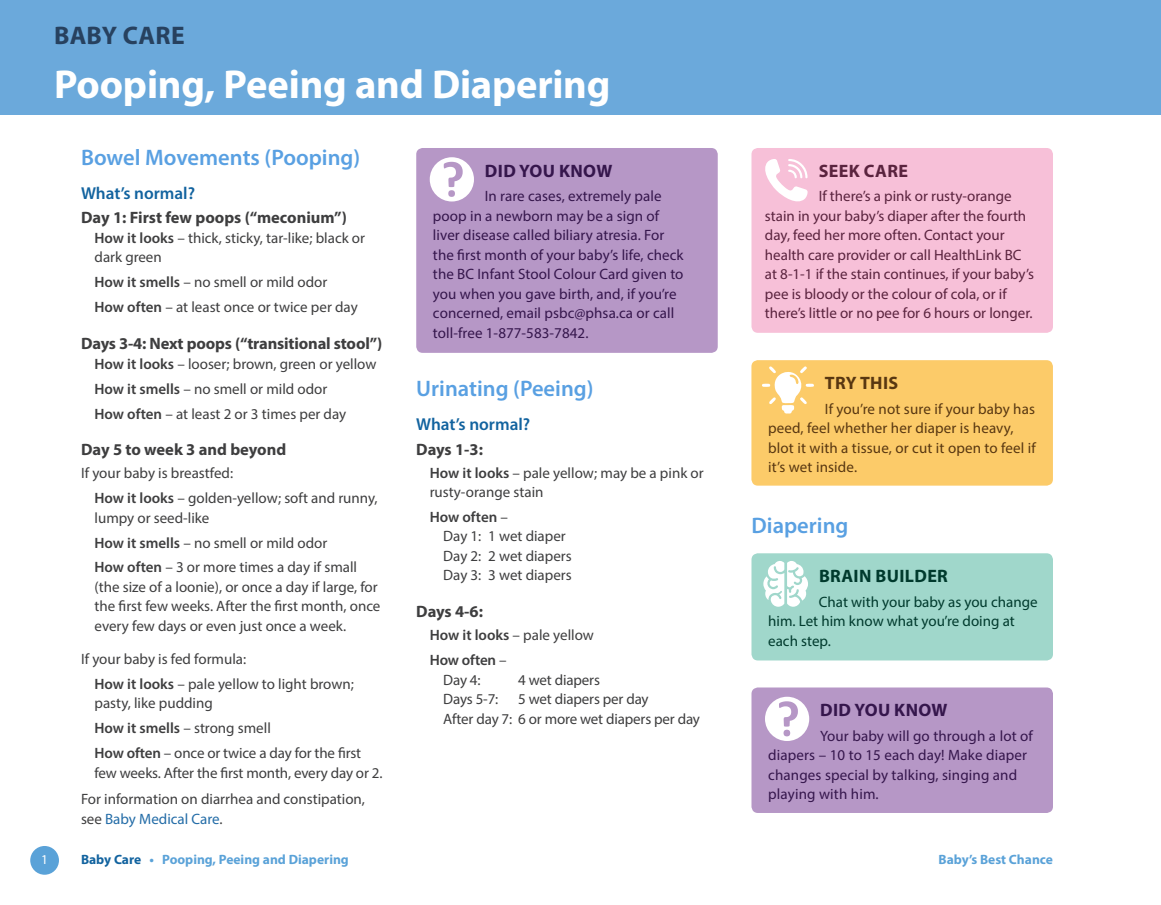
<style>
.page{position:relative;width:1161px;height:905px;background:#fff}
.page>*{position:absolute;margin:0;border:0;box-sizing:border-box;transform-origin:0 0}
.t1{font:700 40.5px "Myriad Pro";letter-spacing:-.005em;color:#fff}
.t2{font:700 25.5px "Myriad Pro";letter-spacing:.01em;color:#27415f}
.t3{font:600 22.5px "Myriad Pro";color:#59a0e2}
.t4{font:700 18px "Myriad Pro";letter-spacing:.02em;color:#35164c}
.t5{font:700 18px "Myriad Pro";letter-spacing:.02em;color:#003a2d}
.t6{font:700 18px "Myriad Pro";letter-spacing:.02em;color:#5a233e}
.t7{font:700 18px "Myriad Pro";letter-spacing:.02em;color:#583711}
.t8{font:600 17.25px "Myriad Pro";color:#12639f}
.t9{font:700 16.5px "Myriad Pro";letter-spacing:-.01em;color:#3e3e3f}
.t10{font:15px/24.9px "Myriad Pro";color:#3e3e3f}
.t11{font:15px/19.5px "Myriad Pro";letter-spacing:.005em;color:#35164c}
.t12{font:15px/19.5px "Myriad Pro";color:#5a233e}
.t13{font:15px/19.5px "Myriad Pro";letter-spacing:.01em;color:#583711}
.t14{font:15px/19.5px "Myriad Pro";color:#003a2d}
.t15{font:600 15px/24.9px "Myriad Pro";letter-spacing:-.01em;color:#3e3e3f}
.t16{font:15px "Myriad Pro";color:#236ca7}
.t17{font:700 13.5px "Myriad Pro";color:#5aa2d8}
.t18{font:13.5px "Myriad Pro";color:#fff}
.s1{font-weight:600}
.s2{color:#3e3e3f}
.s3{font-weight:400}
.s4{color:#12639f}
</style>
<div class="page">
<div style="left:0;top:0;width:1161px;height:114px;background:#6ba9db"></div>
<div style="left:30px;top:846px;width:29px;height:28px;background:#5aa2d8;border-radius:50%"></div>
<div style="left:751px;top:360px;width:302px;height:125px;background:#fccb69;border-radius:6px"></div>
<svg style="left:762px;top:366px;width:52px;height:47px"></svg>
<div style="left:752px;top:687px;width:301px;height:126px;background:#b697c6;border-radius:6px"></div>
<div style="left:765px;top:696px;width:44px;height:45px;background:#fff;border-radius:50%"></div>
<div style="left:784px;top:729px;width:6px;height:7px;background:#b697c6;border-radius:50%"></div>
<svg style="left:779px;top:701px;width:19px;height:25px"></svg>
<div style="left:752px;top:553px;width:301px;height:107px;background:#a0d7cb;border-radius:6px"></div>
<svg style="left:763px;top:561px;width:45px;height:45px"></svg>
<div style="left:752px;top:148px;width:301px;height:185px;background:#f7c0d8;border-radius:6px"></div>
<svg style="left:765px;top:159px;width:43px;height:42px"></svg>
<div style="left:416px;top:148px;width:302px;height:205px;background:#b697c6;border-radius:6px"></div>
<div style="left:430px;top:157px;width:44px;height:44px;background:#fff;border-radius:50%"></div>
<div style="left:448px;top:190px;width:7px;height:7px;background:#b697c6;border-radius:50%"></div>
<svg style="left:444px;top:162px;width:19px;height:25px"></svg>
<h2 class="t2" style="left:54px;top:19px;width:132px">BABY CARE</h2>
<h1 class="t1" style="left:54px;top:58px;width:558px">Pooping, Peeing and Diapering</h1>
<h3 class="t3" style="left:81px;top:143px;width:281px">Bowel Movements (Pooping)</h3>
<p class="t8" style="left:81px;top:182px;width:116px">What’s normal?</p>
<p class="t9" style="left:81px;top:207px;width:267px">Day 1: First few poops (“meconium”)</p>
<p class="t10" style="left:95px;top:228px;width:272px;line-height:19.5px"><span class="s1">How it looks</span> – thick, sticky, tar-like; black or dark green</p>
<p class="t10" style="left:95px;top:269px;width:265px"><span class="s1">How it smells</span> – no smell or mild odor<br><span class="s1">How often</span> – at least once or twice per day</p>
<p class="t9" style="left:81px;top:333px;width:303px">Days 3-4: Next poops (“transitional stool”)</p>
<p class="t10" style="left:95px;top:351px;width:283px"><span class="s1">How it looks</span> – looser; brown, green or yellow<br><span class="s1">How it smells</span> – no smell or mild odor<br><span class="s1">How often</span> – at least 2 or 3 times per day</p>
<p class="t9" style="left:81px;top:439px;width:207px">Day 5 to week 3 and beyond</p>
<p class="t10" style="left:95px;top:460px;width:285px;text-indent:-14px">If your baby is breastfed:<br><span class="s1">How it looks</span> – golden-yellow; soft and runny,</p>
<p class="t10" style="left:95px;top:505px;width:264px">lumpy or seed‑like<br><span class="s1">How it smells</span> – no smell or mild odor<br><span class="s1">How often</span> – 3 or more times a day if small</p>
<p class="t10" style="left:95px;top:577px;width:287px;line-height:19.5px">(the size of a loonie), or once a day if large, for the first few weeks. After the first month, once every few days or even just once a week.</p>
<p class="t10" style="left:95px;top:646px;width:261px;text-indent:-14px">If your baby is fed formula:<br><span class="s1">How it looks</span> – pale yellow to light brown;</p>
<p class="t10" style="left:95px;top:690px;width:268px">pasty, like pudding<br><span class="s1">How it smells</span> – strong smell<br><span class="s1">How often</span> – once or twice a day for the first</p>
<p class="t10" style="left:81px;top:759px;width:303px;line-height:26.2px;text-indent:14px">few weeks. After the first month, every day or 2.<br>For information on diarrhea and constipation,</p>
<p class="t16" style="left:81px;top:809px;width:143px"><span class="s2">see</span> Baby Medical Care<span class="s2">.</span></p>
<p class="t4" style="left:485px;top:159px;width:129px">DID YOU KNOW</p>
<p class="t11" style="left:433px;top:186px;width:252px;text-indent:52px">In rare cases, extremely pale poop in a newborn may be a sign of liver disease called biliary atresia. For the first month of your baby’s life, check the BC Infant Stool Colour Card given to you when you gave birth, and, if you’re concerned, email psbc@phsa.ca or call toll-free 1-877-583-7842.</p>
<p class="t6" style="left:819px;top:159px;width:91px">SEEK CARE</p>
<p class="t12" style="left:765px;top:186px;width:271px;text-indent:54px">If there’s a pink or rusty-orange stain in your baby’s diaper after the fourth day, feed her more often. Contact your health care provider or call HealthLink BC at 8-1-1 if the stain continues, if your baby’s pee is bloody or the colour of cola, or if there’s little or no pee for 6 hours or longer.</p>
<p class="t7" style="left:825px;top:371px;width:75px">TRY THIS</p>
<p class="t13" style="left:768px;top:398px;width:269px;text-indent:57px">If you’re not sure if your baby has peed, feel whether her diaper is heavy, blot it with a tissue, or cut it open to feel if it’s wet inside.</p>
<h3 class="t3" style="left:416px;top:374px;width:179px">Urinating (Peeing)</h3>
<p class="t8" style="left:416px;top:413px;width:116px">What’s normal?</p>
<p class="t9" style="left:416px;top:438px;width:68px">Days 1-3:</p>
<p class="t10" style="left:430px;top:462px;width:275px;line-height:19.5px"><span class="s1">How it looks</span> – pale yellow; may be a pink or rusty-orange stain</p>
<p class="t10" style="left:443px;top:507px;width:130px;line-height:19.5px;text-indent:-14px"><span class="s1">How often</span> –<br>Day 1: 1 wet diaper<br>Day 2: 2 wet diapers<br>Day 3: 3 wet diapers</p>
<p class="t9" style="left:416px;top:601px;width:68px">Days 4-6:</p>
<p class="t15" style="left:430px;top:622px;width:166px">How it looks <span class="s3">– pale yellow<br></span>How often <span class="s3">–</span></p>
<p class="t10" style="left:443px;top:666px;width:39px">Day 4:</p>
<p class="t10" style="left:518px;top:666px;width:83px">4 wet diapers</p>
<p class="t10" style="left:443px;top:686px;width:57px">Days 5-7:</p>
<h3 class="t3" style="left:752px;top:511px;width:98px">Diapering</h3>
<p class="t5" style="left:819px;top:564px;width:130px">BRAIN BUILDER</p>
<p class="t14" style="left:768px;top:591px;width:271px;text-indent:51px">Chat with your baby as you change him. Let him know what you’re doing at each step.</p>
<p class="t10" style="left:443px;top:689px;width:258px;line-height:19.5px;text-indent:75px">5 wet diapers per day<br>After day 7: 6 or more wet diapers per day</p>
<p class="t4" style="left:820px;top:698px;width:129px">DID YOU KNOW</p>
<p class="t11" style="left:768px;top:726px;width:266px;text-indent:52px">Your baby will go through a lot of diapers – 10 to 15 each day! Make diaper changes special by talking, singing and playing with him.</p>
<p class="t18" style="left:41px;top:851px;width:8px">1</p>
<p class="t17" style="left:81px;top:851px;width:269px"><span class="s4">Baby Care</span> • Pooping, Peeing and Diapering</p>
<p class="t17" style="left:939px;top:851px;width:116px">Baby’s Best Chance</p>
</div>
